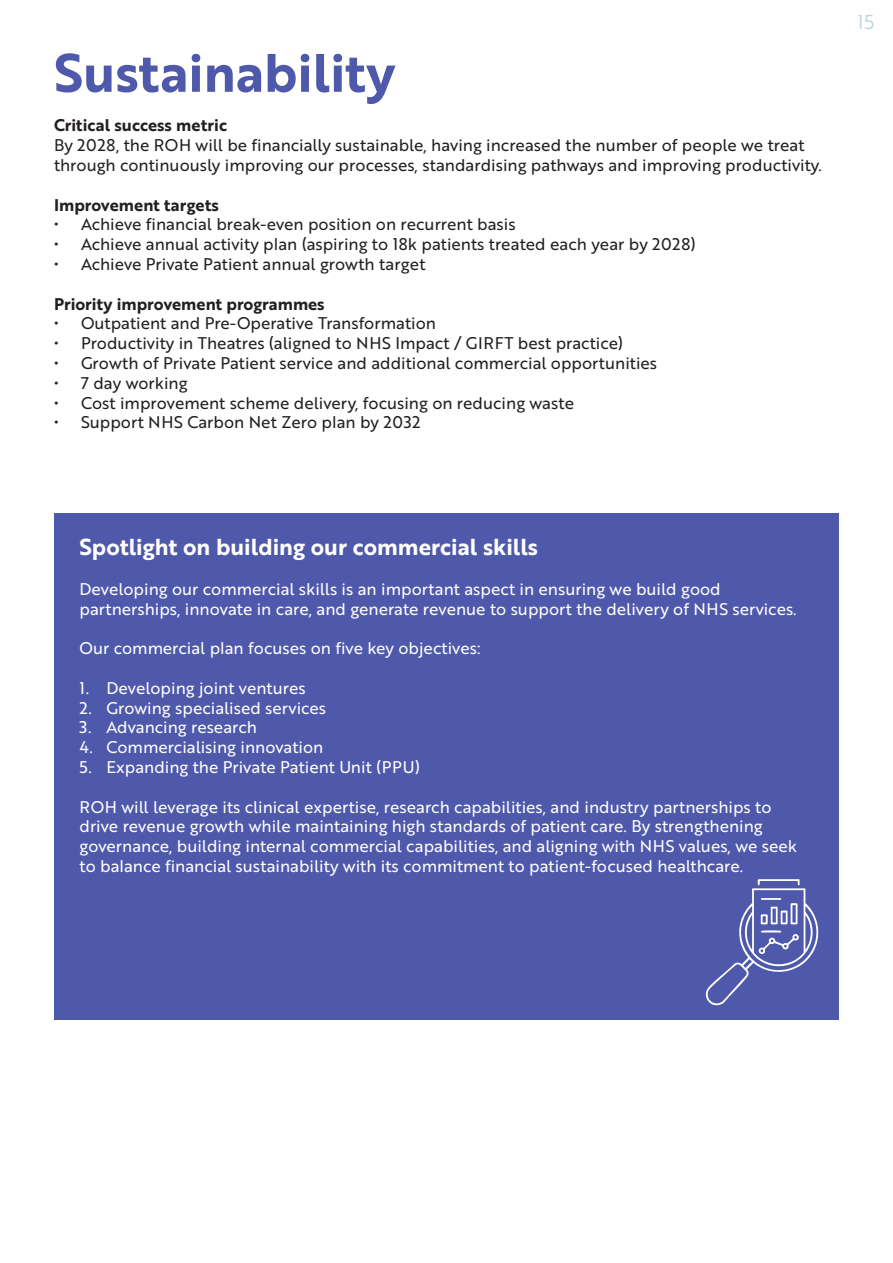
<style>
.page{position:relative;width:893px;height:1263px;background:#fff}
.page>*{position:absolute;margin:0;border:0;box-sizing:border-box;transform-origin:0 0}
.t1{font:52.5px "Brother 1816 Bold";color:#4f59ab}
.t2{font:22.5px "Brother 1816 Bold";color:#fff}
.t3{font:19.5px "Brother 1816 Book";color:#bcd3df}
.t4{font:16.5px/19.8px "Brother 1816 Regular";color:#fff}
.t5{font:16.5px/19.8px "Brother 1816 Regular";color:#231f20}
.t6{font:16.5px "Brother 1816 Bold";color:#231f20}
</style>
<div class="page">
<div style="left:54px;top:513px;width:785px;height:507px;background:#4f59ab"></div>
<svg style="left:705px;top:879px;width:114px;height:127px"></svg>
<p class="t1" style="left:54px;top:33px;width:343px">Sustainability</p>
<p class="t6" style="left:54px;top:113px;width:175px">Critical success metric</p>
<p class="t5" style="left:54px;top:135px;width:769px">By 2028, the ROH will be financially sustainable, having increased the number of people we treat through continuously improving our processes, standardising pathways and improving productivity.</p>
<p class="t6" style="left:54px;top:192px;width:167px">Improvement targets</p>
<p class="t5" style="left:54px;top:214px;width:463px">• Achieve financial break-even position on recurrent basis</p>
<p class="t5" style="left:54px;top:234px;width:643px">• Achieve annual activity plan (aspiring to 18k patients treated each year by 2028)</p>
<p class="t5" style="left:54px;top:254px;width:373px">• Achieve Private Patient annual growth target</p>
<p class="t6" style="left:54px;top:291px;width:272px">Priority improvement programmes</p>
<p class="t5" style="left:54px;top:313px;width:383px">• Outpatient and Pre-Operative Transformation</p>
<p class="t5" style="left:54px;top:333px;width:571px">• Productivity in Theatres (aligned to NHS Impact / GIRFT best practice)</p>
<p class="t5" style="left:54px;top:353px;width:605px">• Growth of Private Patient service and additional commercial opportunities</p>
<p class="t5" style="left:54px;top:372px;width:135px">• 7 day working</p>
<p class="t5" style="left:54px;top:392px;width:521px">• Cost improvement scheme delivery, focusing on reducing waste</p>
<p class="t5" style="left:54px;top:412px;width:368px">• Support NHS Carbon Net Zero plan by 2032</p>
<p class="t3" style="left:857px;top:7px;width:18px">15</p>
<p class="t2" style="left:80px;top:530px;width:460px">Spotlight on building our commercial skills</p>
<p class="t4" style="left:80px;top:578px;width:719px">Developing our commercial skills is an important aspect in ensuring we build good partnerships, innovate in care, and generate revenue to support the delivery of NHS services.</p>
<p class="t4" style="left:80px;top:638px;width:402px">Our commercial plan focuses on five key objectives:</p>
<p class="t4" style="left:80px;top:677px;width:228px">1. Developing joint ventures</p>
<p class="t4" style="left:80px;top:697px;width:248px">2. Growing specialised services</p>
<p class="t4" style="left:80px;top:717px;width:179px">3. Advancing research</p>
<p class="t4" style="left:80px;top:737px;width:245px">4. Commercialising innovation</p>
<p class="t4" style="left:80px;top:756px;width:342px">5. Expanding the Private Patient Unit (PPU)</p>
<p class="t4" style="left:80px;top:796px;width:719px">ROH will leverage its clinical expertise, research capabilities, and industry partnerships to drive revenue growth while maintaining high standards of patient care. By strengthening governance, building internal commercial capabilities, and aligning with NHS values, we seek to balance financial sustainability with its commitment to patient-focused healthcare.</p>
</div>
